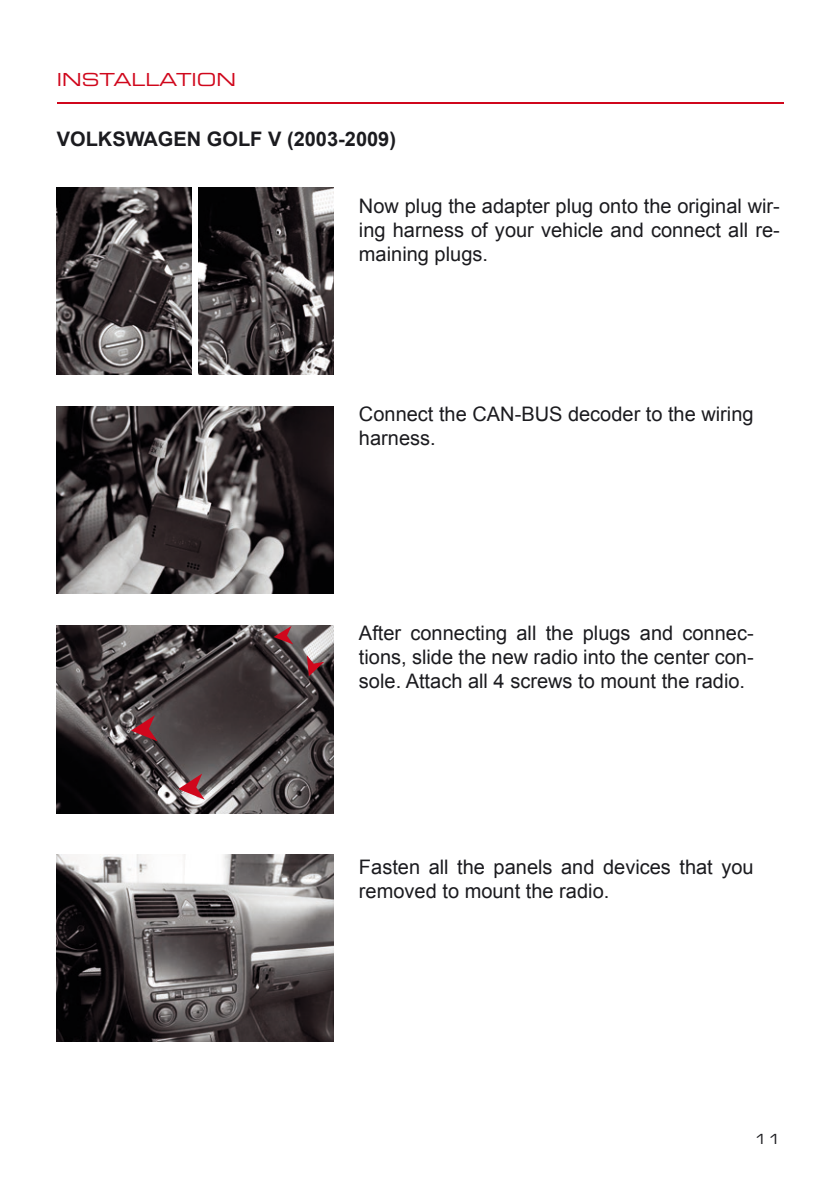
<style>
.page{position:relative;width:840px;height:1191px;background:#fff}
.page>*{position:absolute;margin:0;border:0;box-sizing:border-box;transform-origin:0 0}
.t1{font:20px/24px "Arial";color:#1b1b1f}
.t2{font:700 20px "Arial";color:#1b1b1f}
.t3{font:18px "Eurostile Extended Two";color:#d0071c}
.t4{font:14px "Eurostile Extended Two";color:#1b1b1f}
</style>
<div class="page">
<svg style="left:57px;top:102px;width:725px;height:2px"></svg>
<img style="left:56px;top:187px;width:135px;height:187px">
<img style="left:198px;top:187px;width:135px;height:187px">
<img style="left:56px;top:406px;width:277px;height:188px">
<img style="left:56px;top:626px;width:277px;height:187px">
<img style="left:56px;top:854px;width:277px;height:187px">
<svg style="left:178px;top:773px;width:26px;height:26px"></svg>
<svg style="left:306px;top:655px;width:18px;height:21px"></svg>
<svg style="left:273px;top:626px;width:20px;height:18px"></svg>
<svg style="left:131px;top:715px;width:26px;height:26px"></svg>
<p class="t3" style="left:57px;top:67px;width:181px">INSTALLATION</p>
<p class="t2" style="left:57px;top:126px;width:340px">VOLKSWAGEN GOLF V (2003-2009)</p>
<p class="t1" style="left:359px;top:194px;width:422px;text-align:justify">Now plug the adapter plug onto the original wir&shy;ing harness of your vehicle and connect all re&shy;maining plugs.</p>
<p class="t1" style="left:359px;top:402px;width:396px">Connect the CAN-BUS decoder to the wiring harness.</p>
<p class="t1" style="left:359px;top:621px;width:396px;text-align:justify">After connecting all the plugs and connec&shy;tions, slide the new radio into the center con&shy;sole. Attach all 4 screws to mount the radio.</p>
<p class="t1" style="left:359px;top:855px;width:396px">Fasten all the panels and devices that you removed to mount the radio.</p>
<p class="t4" style="left:753px;top:1129px;width:28px">11</p>
</div>
